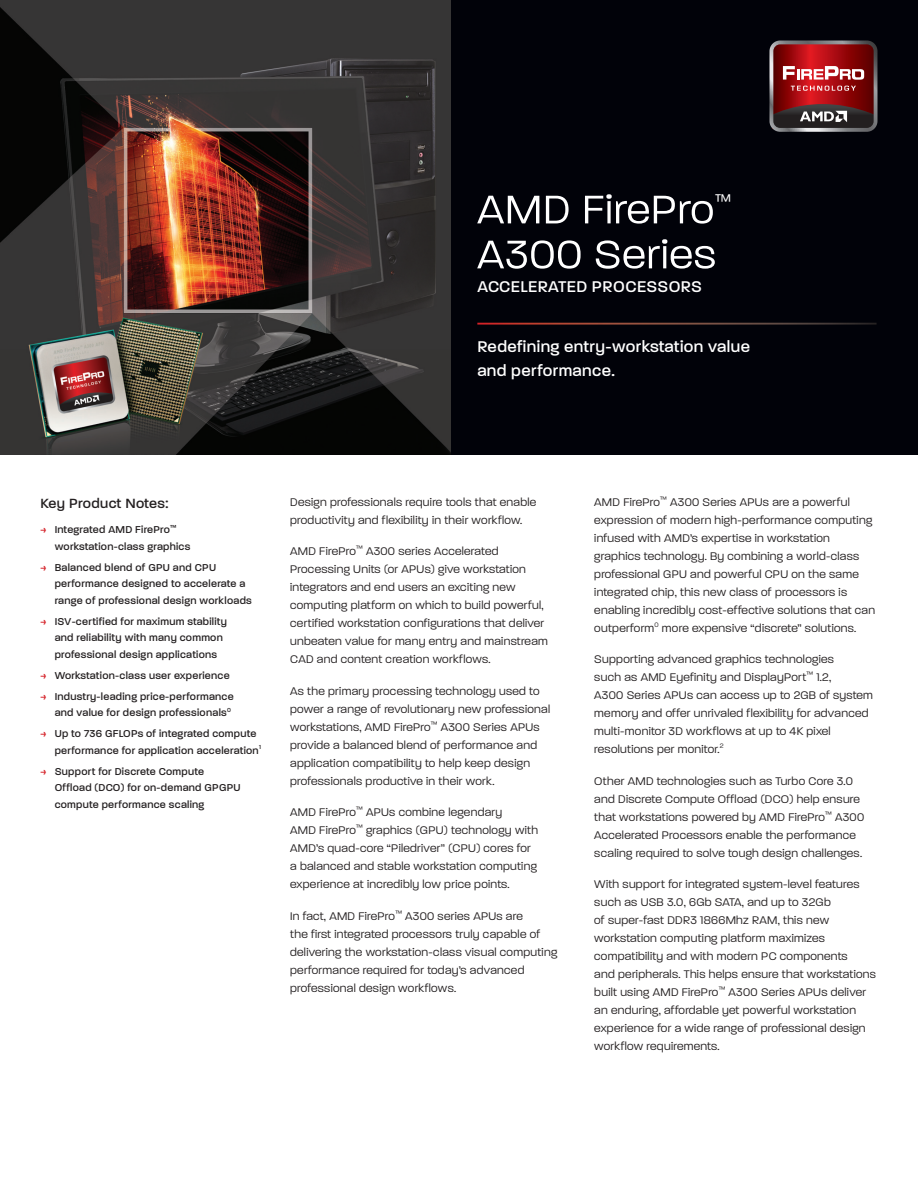
<style>
.page{position:relative;width:918px;height:1188px;background:#fff}
.page>*{position:absolute;margin:0;border:0;box-sizing:border-box;transform-origin:0 0}
.t1{font:300 54px "Paralucent";letter-spacing:.02em;color:#fff}
.t2{font:500 21px/24px "Paralucent";letter-spacing:.02em;color:#fff}
.t3{font:300 21px "Paralucent";color:#fff}
.t4{font:500 18px "Paralucent";letter-spacing:.02em;color:#231f20}
.t5{font:300 15px/18px "Paralucent";letter-spacing:.02em;color:#231f20}
.t6{font:500 13.5px/16.5px "Paralucent";letter-spacing:.02em;color:#231f20}
.s1{color:#d52027}
</style>
<div class="page">
<div style="left:0;top:0;width:918px;height:455px;background:#010209"></div>
<hr style="left:477px;top:323px;width:400px;height:2px;background:#fff">
<svg style="left:770px;top:40px;width:108px;height:92px"></svg>
<img style="left:0;top:0;width:450px;height:455px">
<h1 class="t1" style="left:477px;top:180px;width:238px">AMD FirePro</h1>
<h2 class="t3" style="left:715px;top:189px;width:18px">™</h2>
<h1 class="t1" style="left:477px;top:225px;width:240px">A300 Series</h1>
<h2 class="t2" style="left:477px;top:274px;width:226px">ACCELERATED PROCESSORS</h2>
<h2 class="t2" style="left:477px;top:334px;width:274px">Redefining entry-workstation value and performance.</h2>
<p class="t4" style="left:40px;top:494px;width:129px">Key Product Notes:</p>
<p class="t6" style="left:55px;top:521px;width:137px;text-indent:-14px"><span class="s1">&gt;</span> Integrated AMD FirePro<sup>™ </sup>workstation-class graphics</p>
<p class="t6" style="left:55px;top:559px;width:199px;text-indent:-14px"><span class="s1">&gt;</span> Balanced blend of GPU and CPU performance designed to accelerate a range of professional design workloads</p>
<p class="t6" style="left:55px;top:613px;width:174px;text-indent:-14px"><span class="s1">&gt;</span> ISV-certified for maximum stability and reliability with many common professional design applications</p>
<p class="t6" style="left:40px;top:664px;width:195px;line-height:21px"><span class="s1">&gt;</span> Workstation-class user experience <span class="s1">&gt;</span> Industry-leading price-performance</p>
<p class="t6" style="left:40px;top:702px;width:218px;line-height:21px;text-indent:14px">and value for design professionals<sup>0<br></sup><span class="s1">&gt;</span> Up to 736 GFLOPs of integrated compute</p>
<p class="t6" style="left:40px;top:739px;width:222px;line-height:21px;text-indent:14px">performance for application acceleration<sup>1 </sup><span class="s1">&gt;</span> Support for Discrete Compute</p>
<p class="t6" style="left:55px;top:779px;width:187px">Offload (DCO) for on-demand GPGPU compute performance scaling</p>
<p class="t5" style="left:290px;top:492px;width:248px">Design professionals require tools that enable productivity and flexibility in their workflow.</p>
<p class="t5" style="left:290px;top:542px;width:259px">AMD FirePro<sup>™</sup> A300 series Accelerated Processing Units (or APUs) give workstation integrators and end users an exciting new computing platform on which to build powerful, certified workstation configurations that deliver unbeaten value for many entry and mainstream CAD and content creation workflows.</p>
<p class="t5" style="left:290px;top:681px;width:261px">As the primary processing technology used to power a range of revolutionary new professional workstations, AMD FirePro<sup>™</sup> A300 Series APUs provide a balanced blend of performance and application compatibility to help keep design professionals productive in their work.</p>
<p class="t5" style="left:290px;top:803px;width:249px">AMD FirePro<sup>™</sup> APUs combine legendary<br>AMD FirePro<sup>™</sup> graphics (GPU) technology with AMD’s quad-core “Piledriver” (CPU) cores for a balanced and stable workstation computing experience at incredibly low price points.</p>
<p class="t5" style="left:290px;top:906px;width:269px">In fact, AMD FirePro<sup>™</sup> A300 series APUs are<br>the first integrated processors truly capable of delivering the workstation-class visual computing performance required for today’s advanced professional design workflows.</p>
<p class="t5" style="left:594px;top:492px;width:282px">AMD FirePro<sup>™</sup> A300 Series APUs are a powerful expression of modern high-performance computing infused with AMD’s expertise in workstation graphics technology. By combining a world-class professional GPU and powerful CPU on the same integrated chip, this new class of processors is enabling incredibly cost-effective solutions that can outperform<sup>0</sup> more expensive “discrete” solutions.</p>
<p class="t5" style="left:594px;top:650px;width:280px">Supporting advanced graphics technologies<br>such as AMD Eyefinity and DisplayPort<sup>™</sup> 1.2,<br>A300 Series APUs can access up to 2GB of system memory and offer unrivaled flexibility for advanced multi-monitor 3D workflows at up to 4K pixel resolutions per monitor.<sup>2</sup></p>
<p class="t5" style="left:594px;top:771px;width:271px">Other AMD technologies such as Turbo Core 3.0 and Discrete Compute Offload (DCO) help ensure that workstations powered by AMD FirePro<sup>™</sup> A300<br>Accelerated Processors enable the performance scaling required to solve tough design challenges.</p>
<p class="t5" style="left:594px;top:875px;width:283px">With support for integrated system-level features such as USB 3.0, 6Gb SATA, and up to 32Gb<br>of super-fast DDR3 1866Mhz RAM, this new workstation computing platform maximizes compatibility and with modern PC components<br>and peripherals. This helps ensure that workstations built using AMD FirePro<sup>™</sup> A300 Series APUs deliver an enduring, affordable yet powerful workstation experience for a wide range of professional design workflow requirements.</p>
</div>
